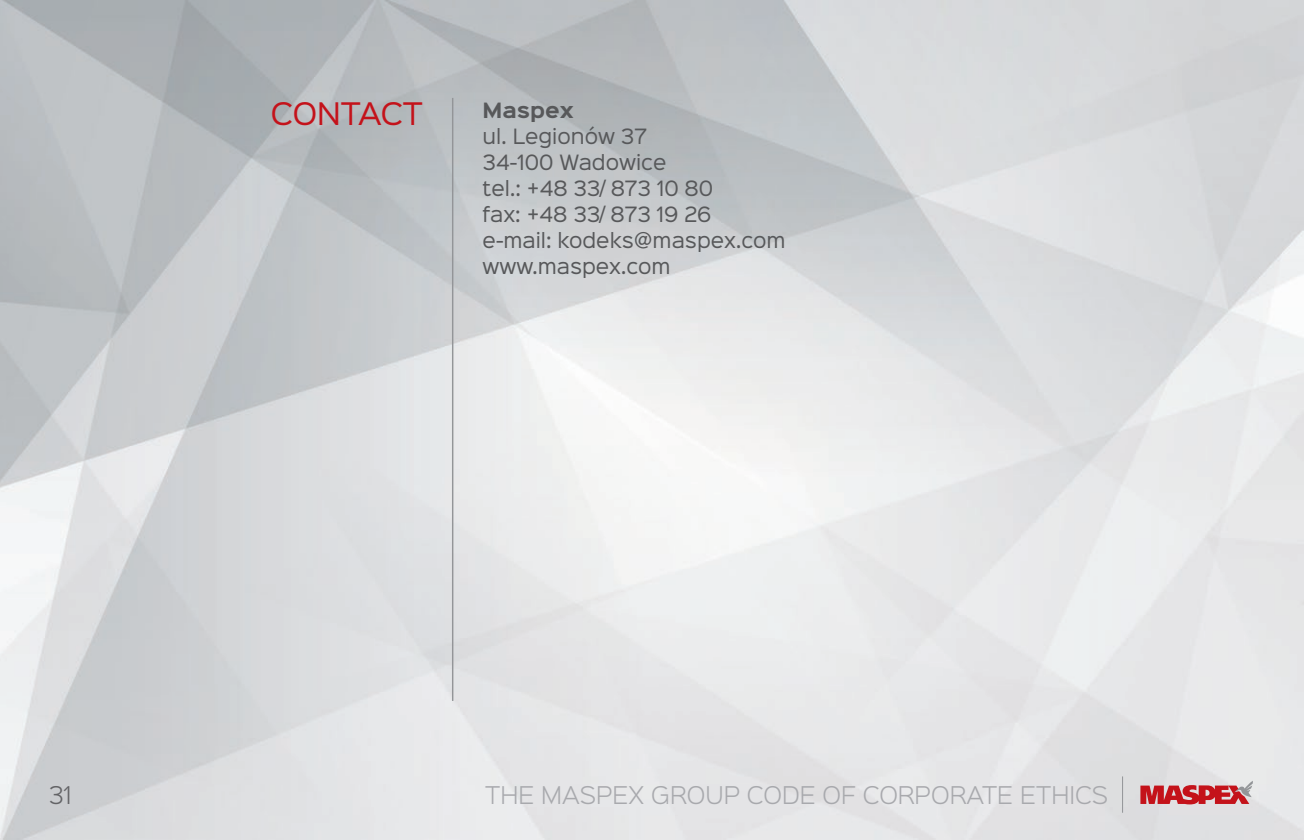
<style>
.page{position:relative;width:1304px;height:840px;background:#fff}
.page>*{position:absolute;margin:0;border:0;box-sizing:border-box;transform-origin:0 0}
.tytul{font:28px "Sinkin Sans 400";color:#c4121a}
.t1{font:300 22px "Sinkin Sans 300";color:#a8a9ad}
.t2{font:300 22px "Sinkin Sans 300";color:#636366}
.txt{font:19px "Sinkin Sans 400";color:#57585a}
.txt-2{font:700 19px "Sinkin Sans 700";color:#57585a}
</style>
<div class="page">
<svg style="left:1140px;top:780px;width:113px;height:24px"></svg>
<hr style="left:452px;top:98px;width:1px;height:602px;background:#939598">
<hr style="left:1122px;top:776px;width:1px;height:36px;background:#939598">
<p class="tytul" style="left:271px;top:90px;width:154px">CONTACT</p>
<p class="txt-2" style="left:483px;top:100px;width:93px">Maspex</p>
<p class="txt" style="left:483px;top:120px;width:166px">ul. Legionów 37</p>
<p class="txt" style="left:483px;top:146px;width:185px">34-100 Wadowice</p>
<p class="txt" style="left:483px;top:172px;width:232px">tel.: +48 33/ 873 10 80</p>
<p class="txt" style="left:483px;top:198px;width:230px">fax: +48 33/ 873 19 26</p>
<p class="txt" style="left:483px;top:224px;width:304px">e-mail: kodeks@maspex.com</p>
<p class="txt" style="left:483px;top:250px;width:190px">www.maspex.com</p>
<p class="t2" style="left:49px;top:776px;width:25px">31</p>
<p class="t1" style="left:485px;top:776px;width:624px">THE MASPEX GROUP CODE OF CORPORATE ETHICS</p>
</div>
